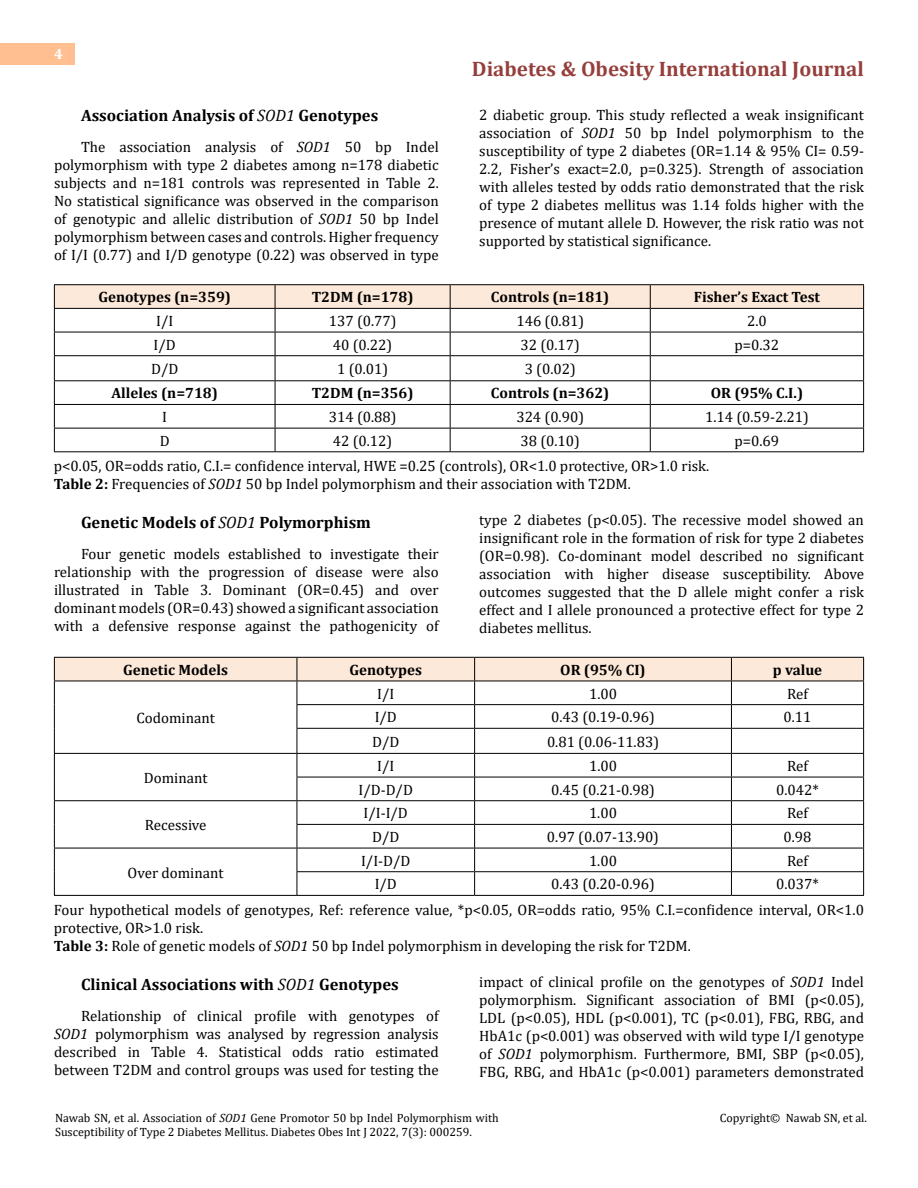
<style>
.page{position:relative;width:918px;height:1188px;background:#fff}
.page>*{position:absolute;margin:0;border:0;box-sizing:border-box;transform-origin:0 0}
.t1{font:700 21px "Cambria";color:#953f3c}
.t2{font:700 16.5px "Cambria";color:#000}
.t3{font:15px/18px "Cambria";color:#000;text-align:justify}
.t4{font:700 15px "Cambria";color:#000}
.t5{font:700 15px "Cambria";color:#fff}
.t6{font:12px/14.4px "Cambria";color:#000}
.s1{font-weight:400;font-style:italic}
.s2{font-style:italic}
.s3{font-weight:700}
</style>
<div class="page">
<div style="left:0;top:43px;width:75px;height:21px;background:#ffbf91"></div>
<hr style="left:54px;top:284px;width:221px;height:1px;background:#000">
<hr style="left:275px;top:284px;width:175px;height:1px;background:#000">
<hr style="left:450px;top:284px;width:200px;height:1px;background:#000">
<hr style="left:650px;top:284px;width:214px;height:1px;background:#000">
<svg style="left:54px;top:285px;width:810px;height:166px"></svg>
<hr style="left:54px;top:451px;width:221px;height:1px;background:#000">
<hr style="left:275px;top:451px;width:175px;height:1px;background:#000">
<hr style="left:450px;top:451px;width:200px;height:1px;background:#000">
<hr style="left:650px;top:451px;width:214px;height:1px;background:#000">
<svg style="left:54px;top:657px;width:810px;height:238px"></svg>
<hr style="left:54px;top:895px;width:243px;height:1px;background:#000">
<hr style="left:297px;top:895px;width:178px;height:1px;background:#000">
<hr style="left:475px;top:895px;width:256px;height:1px;background:#000">
<hr style="left:731px;top:895px;width:133px;height:1px;background:#000">
<p class="t5" style="left:54px;top:44px;width:10px">4</p>
<p class="t2" style="left:81px;top:104px;width:299px">Association Analysis of <span class="s1">SOD1</span> Genotypes</p>
<p class="t3" style="left:54px;top:138px;width:386px;text-indent:27px">The association analysis of <span class="s2">SOD1</span> 50 bp Indel polymorphism with type 2 diabetes among n=178 diabetic subjects and n=181 controls was represented in Table 2.<br>No statistical significance was observed in the comparison of genotypic and allelic distribution of <span class="s2">SOD1</span> 50 bp Indel polymorphism between cases and controls. Higher frequency of I/I (0.77) and I/D genotype (0.22) was observed in type</p>
<h1 class="t1" style="left:472px;top:54px;width:394px">Diabetes &amp; Obesity International Journal</h1>
<p class="t3" style="left:479px;top:105px;width:386px">2 diabetic group. This study reflected a weak insignificant association of <span class="s2">SOD1</span> 50 bp Indel polymorphism to the susceptibility of type 2 diabetes (OR=1.14 &amp; 95% CI= 0.59- 2.2, Fisher’s exact=2.0, p=0.325). Strength of association with alleles tested by odds ratio demonstrated that the risk of type 2 diabetes mellitus was 1.14 folds higher with the presence of mutant allele D. However, the risk ratio was not supported by statistical significance.</p>
<p class="t4" style="left:98px;top:287px;width:134px">Genotypes (n=359)</p>
<p class="t4" style="left:312px;top:287px;width:103px">T2DM (n=178)</p>
<p class="t4" style="left:491px;top:287px;width:120px">Controls (n=181)</p>
<p class="t4" style="left:694px;top:287px;width:128px">Fisher’s Exact Test</p>
<p class="t3" style="left:156px;top:312px;width:19px">I/I</p>
<p class="t3" style="left:329px;top:312px;width:69px">137 (0.77)</p>
<p class="t3" style="left:516px;top:312px;width:69px">146 (0.81)</p>
<p class="t3" style="left:747px;top:312px;width:21px">2.0</p>
<p class="t3" style="left:154px;top:336px;width:24px">I/D</p>
<p class="t3" style="left:333px;top:336px;width:61px">40 (0.22)</p>
<p class="t3" style="left:521px;top:336px;width:61px">32 (0.17)</p>
<p class="t3" style="left:735px;top:336px;width:46px">p=0.32</p>
<p class="t3" style="left:151px;top:360px;width:29px">D/D</p>
<p class="t3" style="left:337px;top:360px;width:53px">1 (0.01)</p>
<p class="t3" style="left:525px;top:360px;width:53px">3 (0.02)</p>
<p class="t4" style="left:111px;top:383px;width:108px">Alleles (n=718)</p>
<p class="t4" style="left:312px;top:383px;width:103px">T2DM (n=356)</p>
<p class="t4" style="left:491px;top:383px;width:120px">Controls (n=362)</p>
<p class="t4" style="left:711px;top:383px;width:94px">OR (95% C.I.)</p>
<p class="t3" style="left:162px;top:408px;width:6px">I</p>
<p class="t3" style="left:329px;top:408px;width:69px">314 (0.88)</p>
<p class="t3" style="left:516px;top:408px;width:69px">324 (0.90)</p>
<p class="t3" style="left:705px;top:408px;width:105px">1.14 (0.59-2.21)</p>
<p class="t3" style="left:160px;top:432px;width:11px">D</p>
<p class="t3" style="left:333px;top:432px;width:61px">42 (0.12)</p>
<p class="t3" style="left:521px;top:432px;width:61px">38 (0.10)</p>
<p class="t3" style="left:735px;top:432px;width:46px">p=0.69</p>
<p class="t3" style="left:54px;top:457px;width:657px">p&lt;0.05, OR=odds ratio, C.I.= confidence interval, HWE =0.25 (controls), OR&lt;1.0 protective, OR&gt;1.0 risk.<br><span class="s3">Table 2:</span> Frequencies of <span class="s2">SOD1</span> 50 bp Indel polymorphism and their association with T2DM.</p>
<p class="t2" style="left:81px;top:511px;width:291px">Genetic Models of <span class="s1">SOD1</span> Polymorphism</p>
<p class="t3" style="left:54px;top:545px;width:386px;text-indent:27px">Four genetic models established to investigate their relationship with the progression of disease were also illustrated in Table 3. Dominant (OR=0.45) and over dominant models (OR=0.43) showed a significant association with a defensive response against the pathogenicity of</p>
<p class="t3" style="left:479px;top:511px;width:386px">type 2 diabetes (p&lt;0.05). The recessive model showed an insignificant role in the formation of risk for type 2 diabetes (OR=0.98). Co-dominant model described no significant association with higher disease susceptibility. Above outcomes suggested that the D allele might confer a risk effect and I allele pronounced a protective effect for type 2 diabetes mellitus.</p>
<p class="t4" style="left:123px;top:659px;width:106px">Genetic Models</p>
<p class="t4" style="left:350px;top:659px;width:74px">Genotypes</p>
<p class="t4" style="left:560px;top:659px;width:87px">OR (95% CI)</p>
<p class="t4" style="left:773px;top:659px;width:51px">p value</p>
<p class="t3" style="left:136px;top:709px;width:80px">Codominant</p>
<p class="t3" style="left:377px;top:684px;width:19px">I/I</p>
<p class="t3" style="left:589px;top:684px;width:30px">1.00</p>
<p class="t3" style="left:787px;top:684px;width:22px">Ref</p>
<p class="t3" style="left:375px;top:708px;width:24px">I/D</p>
<p class="t3" style="left:551px;top:708px;width:105px">0.43 (0.19-0.96)</p>
<p class="t3" style="left:784px;top:708px;width:30px">0.11</p>
<p class="t3" style="left:372px;top:733px;width:29px">D/D</p>
<p class="t3" style="left:547px;top:733px;width:114px">0.81 (0.06-11.83)</p>
<p class="t3" style="left:144px;top:769px;width:65px">Dominant</p>
<p class="t3" style="left:145px;top:816px;width:63px">Recessive</p>
<p class="t3" style="left:377px;top:757px;width:19px">I/I</p>
<p class="t3" style="left:589px;top:757px;width:30px">1.00</p>
<p class="t3" style="left:787px;top:757px;width:22px">Ref</p>
<p class="t3" style="left:359px;top:781px;width:56px">I/D-D/D</p>
<p class="t3" style="left:551px;top:781px;width:105px">0.45 (0.21-0.98)</p>
<p class="t3" style="left:776px;top:781px;width:44px">0.042*</p>
<p class="t3" style="left:364px;top:804px;width:46px">I/I-I/D</p>
<p class="t3" style="left:589px;top:804px;width:30px">1.00</p>
<p class="t3" style="left:787px;top:804px;width:22px">Ref</p>
<p class="t3" style="left:372px;top:828px;width:29px">D/D</p>
<p class="t3" style="left:547px;top:828px;width:114px">0.97 (0.07-13.90)</p>
<p class="t3" style="left:784px;top:828px;width:30px">0.98</p>
<p class="t3" style="left:361px;top:852px;width:51px">I/I-D/D</p>
<p class="t3" style="left:589px;top:852px;width:30px">1.00</p>
<p class="t3" style="left:787px;top:852px;width:22px">Ref</p>
<p class="t3" style="left:375px;top:875px;width:24px">I/D</p>
<p class="t3" style="left:551px;top:875px;width:105px">0.43 (0.20-0.96)</p>
<p class="t3" style="left:128px;top:863px;width:97px">Over dominant</p>
<p class="t3" style="left:54px;top:872px;width:812px;line-height:25.2px;text-indent:722px">0.037*<br>Four hypothetical models of genotypes, Ref: reference value, *p&lt;0.05, OR=odds ratio, 95% C.I.=confidence interval, OR&lt;1.0</p>
<p class="t3" style="left:54px;top:918px;width:638px">protective, OR&gt;1.0 risk.<br><span class="s3">Table 3:</span> Role of genetic models of <span class="s2">SOD1</span> 50 bp Indel polymorphism in developing the risk for T2DM.</p>
<p class="t2" style="left:81px;top:972px;width:319px">Clinical Associations with <span class="s1">SOD1</span> Genotypes</p>
<p class="t3" style="left:54px;top:1007px;width:386px;text-indent:27px">Relationship of clinical profile with genotypes of <span class="s2">SOD1</span> polymorphism was analysed by regression analysis described in Table 4. Statistical odds ratio estimated between T2DM and control groups was used for testing the</p>
<p class="t3" style="left:479px;top:972px;width:386px">impact of clinical profile on the genotypes of <span class="s2">SOD1</span> Indel polymorphism. Significant association of BMI (p&lt;0.05), LDL (p&lt;0.05), HDL (p&lt;0.001), TC (p&lt;0.01), FBG, RBG, and HbA1c (p&lt;0.001) was observed with wild type I/I genotype of <span class="s2">SOD1</span> polymorphism. Furthermore, BMI, SBP (p&lt;0.05), FBG, RBG, and HbA1c (p&lt;0.001) parameters demonstrated</p>
<p class="t6" style="left:55px;top:1111px;width:445px">Nawab SN, et al. Association of <span class="s2">SOD1</span> Gene Promotor 50 bp Indel Polymorphism with<br>Susceptibility of Type 2 Diabetes Mellitus. Diabetes Obes Int J 2022, 7(3): 000259.</p>
<p class="t6" style="left:720px;top:1111px;width:149px">Copyright© Nawab SN, et al.</p>
</div>
